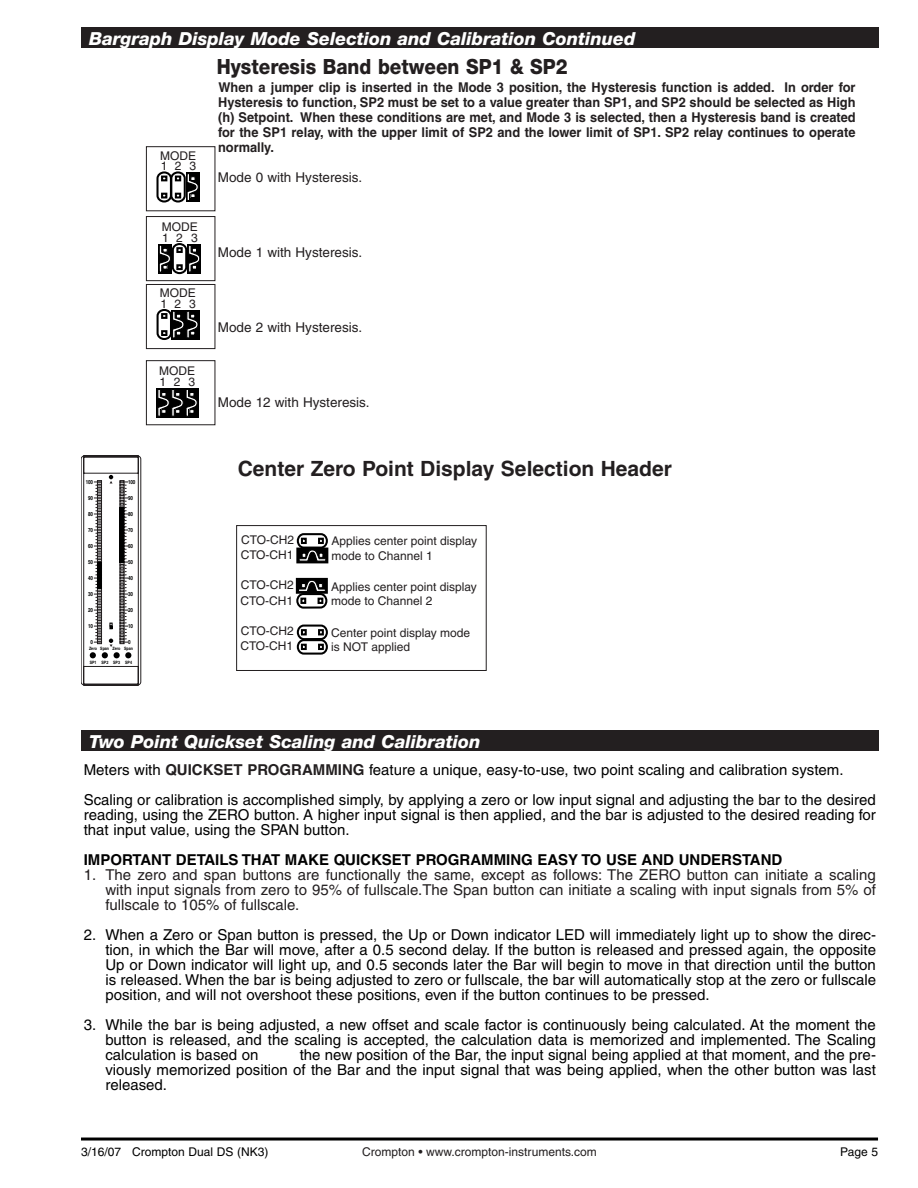
<style>
.page{position:relative;width:918px;height:1188px;background:#fff}
.page>*{position:absolute;margin:0;border:0;box-sizing:border-box;transform-origin:0 0}
.t1{font:700 21px "Helvetica";color:#231f20}
.t2{font:800 21px "Helvetica Neue";color:#231f20;scale:.9 1}
.title_black_bar{font:italic 800 18px "Helvetica Neue";color:#fff}
.t3{font:15px/15px "Helvetica";color:#000;text-align:justify}
.t4{font:15px/15px "Helvetica";color:#231f20;text-align:justify}
.t5{font:700 15px "Helvetica";color:#000}
.t6{font:700 15px "Helvetica";color:#231f20}
.t7{font:700 13.5px/15px "Helvetica";color:#231f20;text-align:justify;scale:.95 1}
.t8{font:13.5px "Helvetica";color:#231f20}
.t9{font:12px/10.5px "Helvetica";color:#231f20}
.t10{font:12px "Helvetica";color:#000}
.t11{font:700 5.7px "Helvetica";letter-spacing:-.05em;color:#000;scale:.8 1}
.t12{font:700 4.5px "Helvetica";color:#000;scale:.82 1}
.s1{font-weight:400;color:#000}
.s2{font-weight:700;color:#231f20}
</style>
<div class="page">
<hr style="left:81px;top:1138px;width:797px;height:3px;background:#000">
<svg style="left:81px;top:456px;width:60px;height:229px"></svg>
<svg style="left:298px;top:534px;width:29px;height:14px"></svg>
<div style="left:297px;top:533px;width:31px;height:16px;border:2px solid #000;border-radius:6px"></div>
<div style="left:296px;top:593px;width:31px;height:16px;border:2px solid #000;border-radius:6px"></div>
<div style="left:296px;top:548px;width:32px;height:15px;border:2px solid #000"></div>
<svg style="left:298px;top:538px;width:29px;height:24px"></svg>
<div style="left:296px;top:578px;width:32px;height:16px;border:2px solid #000"></div>
<svg style="left:298px;top:579px;width:28px;height:25px"></svg>
<svg style="left:298px;top:640px;width:29px;height:14px"></svg>
<div style="left:297px;top:639px;width:31px;height:16px;border:2px solid #000;border-radius:6px"></div>
<svg style="left:301px;top:644px;width:6px;height:6px"></svg>
<svg style="left:318px;top:644px;width:6px;height:6px"></svg>
<svg style="left:298px;top:626px;width:29px;height:13px"></svg>
<div style="left:297px;top:625px;width:31px;height:15px;border:2px solid #000;border-radius:6px"></div>
<svg style="left:301px;top:629px;width:6px;height:6px"></svg>
<svg style="left:318px;top:629px;width:6px;height:6px"></svg>
<div style="left:236px;top:525px;width:251px;height:146px;border:1px solid #231f20"></div>
<div style="left:81px;top:27px;width:797px;height:21px;background:#231f20"></div>
<svg style="left:171px;top:172px;width:14px;height:30px"></svg>
<div style="left:170px;top:171px;width:16px;height:32px;border:2px solid #000;border-radius:6px"></div>
<svg style="left:158px;top:172px;width:13px;height:30px"></svg>
<div style="left:156px;top:171px;width:16px;height:32px;border:2px solid #000;border-radius:6px"></div>
<svg style="left:161px;top:176px;width:6px;height:5px"></svg>
<svg style="left:161px;top:193px;width:6px;height:6px"></svg>
<div style="left:186px;top:172px;width:14px;height:30px;background:#000"></div>
<svg style="left:175px;top:173px;width:24px;height:29px"></svg>
<div style="left:146px;top:146px;width:69px;height:65px;border:1px solid #231f20"></div>
<div style="left:172px;top:243px;width:15px;height:31px;border:2px solid #000;border-radius:6px"></div>
<div style="left:187px;top:244px;width:14px;height:30px;background:#000"></div>
<svg style="left:177px;top:244px;width:23px;height:29px"></svg>
<div style="left:158px;top:244px;width:14px;height:30px;background:#000"></div>
<svg style="left:159px;top:245px;width:11px;height:27px"></svg>
<div style="left:146px;top:216px;width:69px;height:65px;border:1px solid #231f20"></div>
<div style="left:157px;top:309px;width:15px;height:31px;border:2px solid #000;border-radius:6px"></div>
<svg style="left:161px;top:310px;width:38px;height:29px"></svg>
<div style="left:146px;top:284px;width:69px;height:65px;border:1px solid #231f20"></div>
<div style="left:185px;top:388px;width:14px;height:30px;background:#000"></div>
<div style="left:170px;top:388px;width:15px;height:30px;background:#000"></div>
<div style="left:157px;top:388px;width:14px;height:30px;background:#000"></div>
<svg style="left:157px;top:390px;width:41px;height:27px"></svg>
<div style="left:146px;top:360px;width:69px;height:65px;border:1px solid #231f20"></div>
<div style="left:81px;top:730px;width:797px;height:21px;background:#231f20"></div>
<p class="title_black_bar" style="left:89px;top:28px;width:548px">Bargraph Display Mode Selection and Calibration Continued</p>
<p class="t2" style="left:217px;top:54px;width:391px">Hysteresis Band between SP1 &amp; SP2</p>
<p class="t7" style="left:218px;top:79px;width:673px">When a jumper clip is inserted in the Mode 3 position, the Hysteresis function is added. In order for Hysteresis to function, SP2 must be set to a value greater than SP1, and SP2 should be selected as High (h) Setpoint. When these conditions are met, and Mode 3 is selected, then a Hysteresis band is created for the SP1 relay, with the upper limit of SP2 and the lower limit of SP1. SP2 relay continues to operate normally.</p>
<p class="t8" style="left:218px;top:169px;width:146px">Mode 0 with Hysteresis.</p>
<p class="t9" style="left:160px;top:150px;width:37px">MODE<br>123</p>
<p class="t11" style="left:86px;top:478px;width:10px">100</p>
<p class="t11" style="left:128px;top:478px;width:10px">100</p>
<p class="t11" style="left:88px;top:494px;width:8px">90</p>
<p class="t11" style="left:128px;top:494px;width:8px">90</p>
<p class="t11" style="left:88px;top:510px;width:8px">80</p>
<p class="t11" style="left:128px;top:510px;width:8px">80</p>
<p class="t11" style="left:88px;top:527px;width:8px">70</p>
<p class="t11" style="left:128px;top:527px;width:8px">70</p>
<p class="t11" style="left:88px;top:542px;width:8px">60</p>
<p class="t11" style="left:128px;top:542px;width:8px">60</p>
<p class="t11" style="left:88px;top:558px;width:8px">50</p>
<p class="t11" style="left:128px;top:558px;width:8px">50</p>
<p class="t11" style="left:88px;top:574px;width:8px">40</p>
<p class="t11" style="left:128px;top:574px;width:8px">40</p>
<p class="t11" style="left:88px;top:591px;width:8px">30</p>
<p class="t11" style="left:128px;top:591px;width:8px">30</p>
<p class="t11" style="left:88px;top:606px;width:8px">20</p>
<p class="t11" style="left:128px;top:606px;width:8px">20</p>
<p class="t11" style="left:88px;top:623px;width:8px">10</p>
<p class="t11" style="left:128px;top:623px;width:8px">10</p>
<p class="t11" style="left:90px;top:639px;width:5px">0</p>
<p class="t11" style="left:128px;top:639px;width:5px">0</p>
<p class="t12" style="left:89px;top:646px;width:55px">Zero Span Zero Span</p>
<p class="t12" style="left:90px;top:660px;width:53px">SP1 SP2 SP3 SP4</p>
<p class="t9" style="left:162px;top:222px;width:38px">MODE<br>123</p>
<p class="t9" style="left:160px;top:288px;width:37px">MODE<br>123</p>
<p class="t9" style="left:159px;top:366px;width:37px">MODE<br>123</p>
<p class="t8" style="left:218px;top:244px;width:146px">Mode 1 with Hysteresis.</p>
<p class="t8" style="left:218px;top:319px;width:146px">Mode 2 with Hysteresis.</p>
<p class="t8" style="left:218px;top:394px;width:153px">Mode 12 with Hysteresis.</p>
<p class="t1" style="left:238px;top:456px;width:436px">Center Zero Point Display Selection Header</p>
<p class="t9" style="left:241px;top:532px;width:55px;line-height:15.3px">CTO-CH2<br>CTO-CH1</p>
<p class="t9" style="left:332px;top:534px;width:147px;line-height:14.2px">Applies center point display mode to Channel 1</p>
<p class="t9" style="left:240px;top:577px;width:55px;line-height:15.3px">CTO-CH2<br>CTO-CH1</p>
<p class="t9" style="left:331px;top:579px;width:147px;line-height:14.2px">Applies center point display mode to Channel 2</p>
<p class="t9" style="left:240px;top:623px;width:55px;line-height:15.3px">CTO-CH2<br>CTO-CH1</p>
<p class="t9" style="left:331px;top:625px;width:141px;line-height:14.2px">Center point display mode is NOT applied</p>
<p class="title_black_bar" style="left:89px;top:731px;width:393px">Two Point Quickset Scaling and Calibration</p>
<p class="t6" style="left:84px;top:761px;width:219px"><span class="s1">Meters with</span> Quic kset Programmin</p>
<p class="t3" style="left:353px;top:763px;width:492px"><span class="s2">g</span> feature a unique, easy-to-use, two point scaling and calibration system.</p>
<p class="t3" style="left:84px;top:793px;width:794px">Scaling or calibration is accomplished simply, by applying a zero or low input signal and adjusting the bar to the desired reading, using the Zero</p>
<p class="t3" style="left:84px;top:808px;width:794px;text-indent:170px">button. A higher input signal is then applied, and the bar is adjusted to the desired reading for that input value, using the Span</p>
<p class="t3" style="left:304px;top:823px;width:47px">button.</p>
<p class="t5" style="left:84px;top:851px;width:16px">Important</p>
<p class="t5" style="left:176px;top:851px;width:77px">Details that</p>
<p class="t5" style="left:285px;top:851px;width:186px">make Quickset Programmin</p>
<p class="t5" style="left:521px;top:851px;width:132px">g easy to use and</p>
<p class="t5" style="left:679px;top:851px;width:54px">understand</p>
<p class="t4" style="left:105px;top:868px;width:772px;text-indent:-22px">1. The zero and span buttons are functionally the same, except as follows: The ZERO button can initiate a scaling with input signals from zero to 95% of fullscale.The Span button can initiate a scaling with input signals from 5% of fullscale to 105% of fullscale.</p>
<p class="t3" style="left:84px;top:928px;width:483px">2. When a Zero or Span button is pressed, the Up or Down indicator led</p>
<p class="t3" style="left:105px;top:928px;width:772px;text-indent:485px">will immediately light up to show the direc&shy;tion, in which the Bar will move, after a 0.5 second delay. If the button is released and pressed again, the opposite u p or down indicator will light up, and 0.5 seconds later the Bar will begin to move in that direction until the button is released. When the bar is being adjusted to zero or fullscale, the bar will automatically stop at the zero or fullscale position, and will not overshoot these positions, even if the button continues to be pressed.</p>
<p class="t3" style="left:105px;top:1018px;width:772px;text-indent:-22px">3. While the bar is being adjusted, a new offset and scale factor is continuously being calculated. At the moment the button is released, and the scaling is accepted, the calculation data is memorized and implemented. The Scaling calculation is based on</p>
<p class="t3" style="left:105px;top:1048px;width:772px;text-indent:194px">the new position of the Bar, the input signal being applied at that moment, and the pre&shy;viously memorized position of the Bar and the input signal that was being applied, when the other button was last released.</p>
<p class="t10" style="left:81px;top:1145px;width:189px">3/16/07 Crompton Dual DS (NK3)</p>
<p class="t9" style="left:362px;top:1146px;width:236px">Crompton • www.crompton-instruments.com</p>
<p class="t10" style="left:840px;top:1145px;width:29px">Page</p>
</div>
